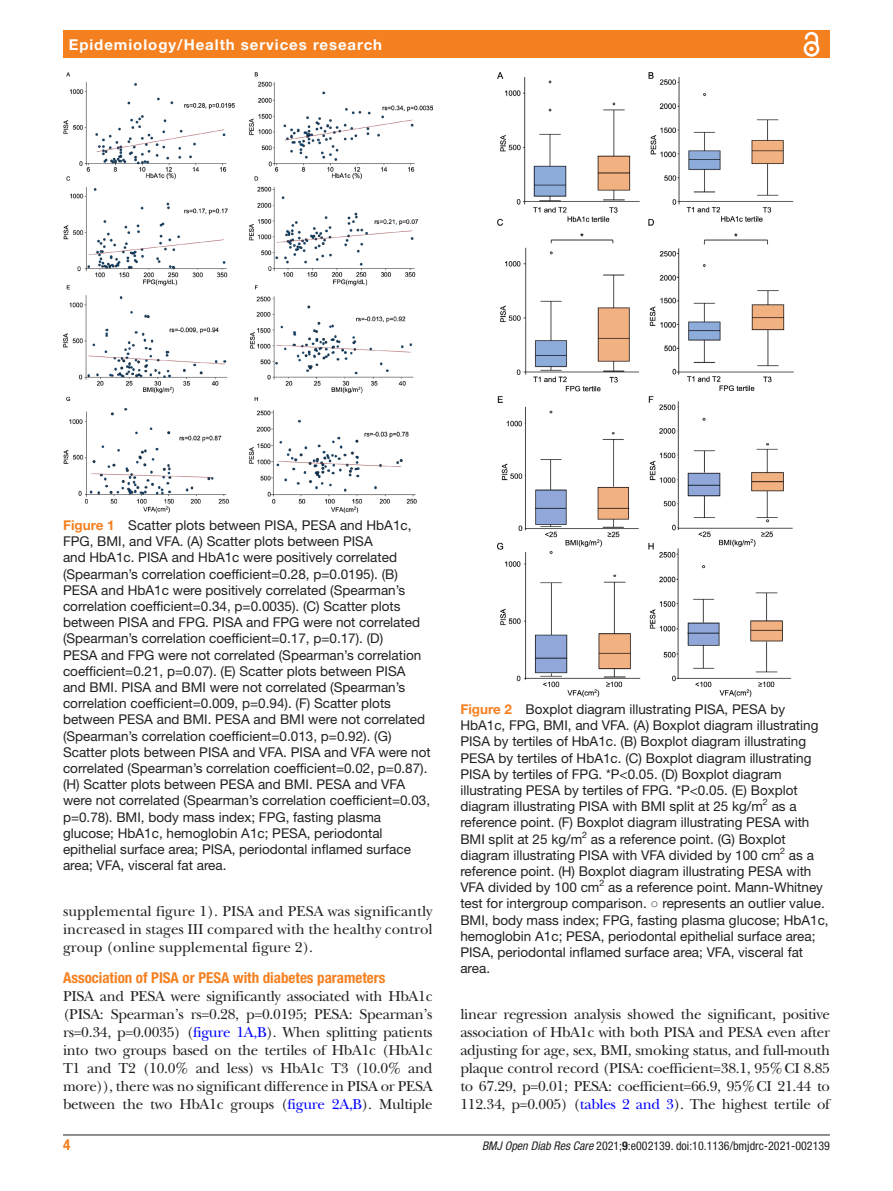
<style>
.page{position:relative;width:893px;height:1191px;background:#fff}
.page>*{position:absolute;margin:0;border:0;box-sizing:border-box;transform-origin:0 0}
.t1{font:15px/18px "New Baskerville";letter-spacing:-.02em;color:#231f20;text-align:justify}
.t2{font:700 condensed 15px "Helvetica Neue LT Std";color:#f58020}
.t3{font:700 15px "Helvetica Neue LT Std";letter-spacing:.065em;color:#fff}
.t4{font:13.5px/16.2px "Helvetica Neue LT Std";color:#231f20}
.t5{font:condensed 12px "Helvetica Neue LT Std";color:#231f20}
.t6{font:9px "Helvetica Neue LT Std";color:#231f20}
.s1{font-weight:700;color:#f58020}
.s2{color:#00f}
.s3{font-family:"Times New Roman"}
.s4{font-style:italic}
.s5{font-weight:700}
</style>
<div class="page">
<hr style="left:63px;top:1134px;width:767px;height:1px;background:#231f20">
<div style="left:63px;top:31px;width:767px;height:27px;background:#f58020"></div>
<svg style="left:803px;top:31px;width:17px;height:26px"></svg>
<img style="left:63px;top:73px;width:370px;height:439px">
<img style="left:497px;top:73px;width:296px;height:623px">
<p class="t3" style="left:69px;top:35px;width:315px">Epidemiology/Health services research</p>
<p class="t4" style="left:63px;top:517px;width:369px"><span class="s1">Figure 1</span> Scatter plots between PISA, PESA and HbA1c, FPG, BMI, and VFA. (A) Scatter plots between PISA<br>and HbA1c. PISA and HbA1c were positively correlated (Spearman’s correlation coefficient=0.28, p=0.0195). (B)<br>PESA and HbA1c were positively correlated (Spearman’s correlation coefficient=0.34, p=0.0035). (C) Scatter plots between PISA and FPG. PISA and FPG were not correlated (Spearman’s correlation coefficient=0.17, p=0.17). (D)<br>PESA and FPG were not correlated (Spearman’s correlation coefficient=0.21, p=0.07). (E) Scatter plots between PISA and BMI. PISA and BMI were not correlated (Spearman’s correlation coefficient=0.009, p=0.94). (F) Scatter plots between PESA and BMI. PESA and BMI were not correlated (Spearman’s correlation coefficient=0.013, p=0.92). (G)<br>Scatter plots between PISA and VFA. PISA and VFA were not correlated (Spearman’s correlation coefficient=0.02, p=0.87). (H) Scatter plots between PESA and BMI. PESA and VFA were not correlated (Spearman’s correlation coefficient=0.03, p=0.78). BMI, body mass index; FPG, fasting plasma glucose; HbA1c, hemoglobin A1c; PESA, periodontal epithelial surface area; PISA, periodontal inflamed surface area; VFA, visceral fat area.</p>
<p class="t1" style="left:63px;top:902px;width:371px">supplemental figure 1). PISA and PESA was significantly increased in stages III compared with the healthy control group (online supplemental figure 2).</p>
<p class="t2" style="left:63px;top:969px;width:324px">Association of PISA or PESA with diabetes parameters</p>
<p class="t1" style="left:63px;top:987px;width:371px">PISA and PESA were significantly associated with HbA1c (PISA: Spearman’s rs=0.28, p=0.0195; PESA: Spearman’s rs=0.34, p=0.0035) (<span class="s2">figure 1A,B</span>). When splitting patients into two groups based on the tertiles of HbA1c (HbA1c T1 and T2 (10.0% and less) vs HbA1c T3 (10.0% and more)), there was no significant difference in PISA or PESA between the two HbA1c groups (<span class="s2">figure 2A,B</span>). Multiple</p>
<p class="t4" style="left:460px;top:701px;width:360px"><span class="s1">Figure 2</span> Boxplot diagram illustrating PISA, PESA by HbA1c, FPG, BMI, and VFA. (A) Boxplot diagram illustrating PISA by tertiles of HbA1c. (B) Boxplot diagram illustrating PESA by tertiles of HbA1c. (C) Boxplot diagram illustrating PISA by tertiles of FPG. *P&lt;0.05. (D) Boxplot diagram illustrating PESA by tertiles of FPG. *P&lt;0.05. (E) Boxplot diagram illustrating PISA with BMI split at 25 kg/m<sup>2</sup> as a reference point. (F) Boxplot diagram illustrating PESA with BMI split at 25 kg/m</p>
<p class="t6" style="left:582px;top:829px;width:6px">2</p>
<p class="t4" style="left:460px;top:830px;width:355px;text-indent:131px">as a reference point. (G) Boxplot diagram illustrating PISA with VFA divided by 100 cm<sup>2</sup> as a reference point. (H) Boxplot diagram illustrating PESA with VFA divided by 100 cm</p>
<p class="t6" style="left:599px;top:877px;width:6px">2</p>
<p class="t4" style="left:460px;top:879px;width:370px;text-indent:148px">as a reference point. Mann-Whitney test for intergroup comparison. <span class="s3">○</span> represents an outlier value.<br>BMI, body mass index; FPG, fasting plasma glucose; HbA1c, hemoglobin A1c; PESA, periodontal epithelial surface area; PISA, periodontal inflamed surface area; VFA, visceral fat area.</p>
<p class="t1" style="left:460px;top:1005px;width:371px">linear regression analysis showed the significant, positive association of HbA1c with both PISA and PESA even after adjusting for age, sex, BMI, smoking status, and full-mouth plaque control record (PISA: coefficient=38.1, 95%CI 8.85 to 67.29, p=0.01; PESA: coefficient=66.9, 95%CI 21.44 to 112.34, p=0.005) (<span class="s2">tables 2 and 3</span>). The highest tertile of</p>
<p class="t2" style="left:63px;top:1135px;width:9px">4</p>
<p class="t5" style="left:482px;top:1138px;width:349px"><span class="s4">BMJ Open Diab Res Care</span> 2021;<span class="s5">9</span>:e002139. doi:10.1136/bmjdrc-2021-002139</p>
</div>
